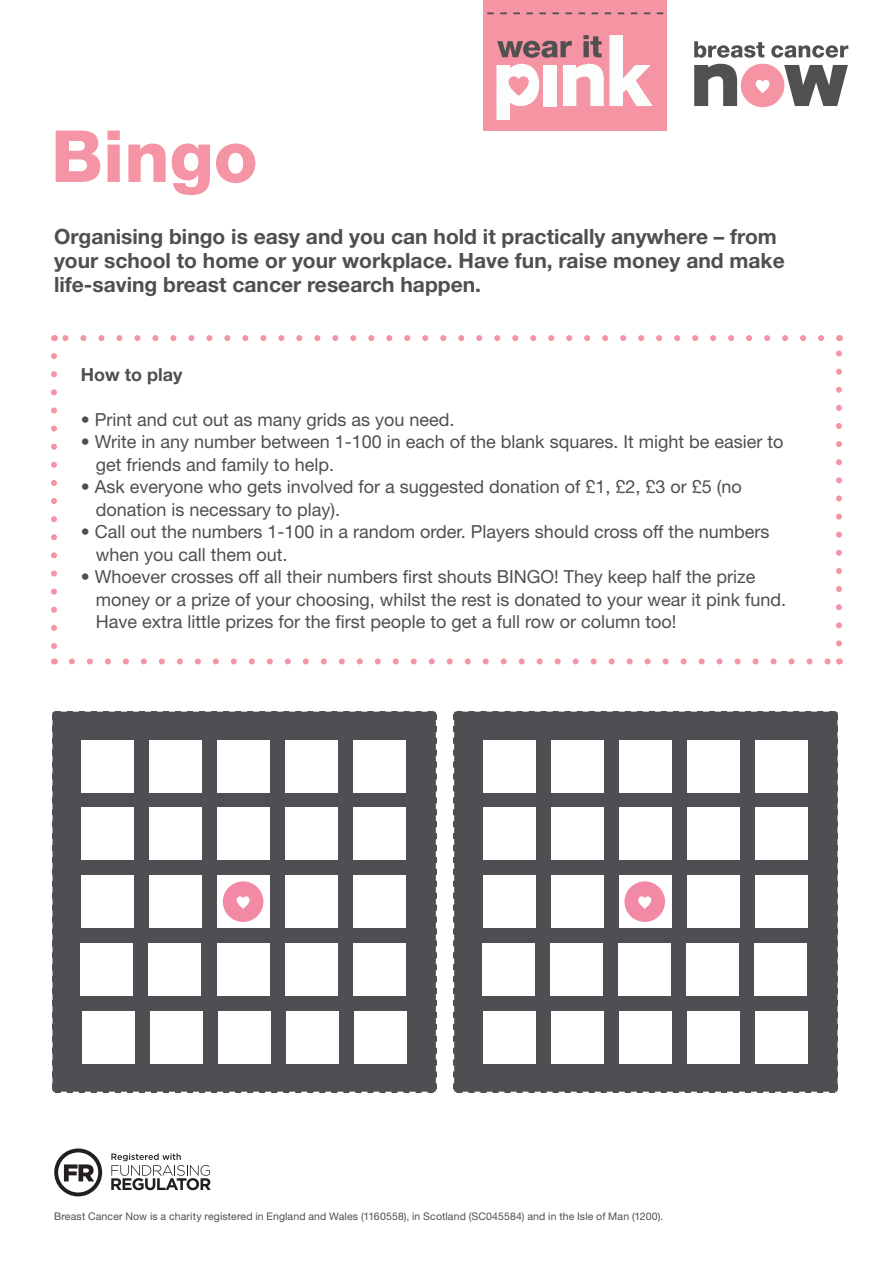
<style>
.page{position:relative;width:893px;height:1263px;background:#fff}
.page>*{position:absolute;margin:0;border:0;box-sizing:border-box;transform-origin:0 0}
.t1{font:800 72px "Helvetica Neue LT Std";color:#f594a4}
.t2{font:700 21px/24px "Helvetica Neue LT Std";color:#4f4f53}
.t3{font:18px/22.5px "Helvetica Neue LT Std";color:#4f4f53}
.t4{font:700 18px "Helvetica Neue LT Std";color:#4f4f53}
.t5{font:10.5px "Helvetica Neue LT Std";letter-spacing:.015em;color:#4f4f53}
</style>
<div class="page">
<div style="left:483px;top:0;width:184px;height:131px;background:#f594a3"></div>
<svg style="left:694px;top:41px;width:70px;height:17px"></svg>
<svg style="left:771px;top:45px;width:77px;height:13px"></svg>
<svg style="left:694px;top:64px;width:154px;height:43px"></svg>
<svg style="left:496px;top:35px;width:157px;height:85px"></svg>
<svg style="left:487px;top:12px;width:7px;height:2px"></svg>
<svg style="left:500px;top:12px;width:7px;height:2px"></svg>
<svg style="left:513px;top:12px;width:7px;height:2px"></svg>
<svg style="left:526px;top:12px;width:7px;height:2px"></svg>
<svg style="left:539px;top:12px;width:7px;height:2px"></svg>
<svg style="left:552px;top:12px;width:7px;height:2px"></svg>
<svg style="left:566px;top:12px;width:6px;height:2px"></svg>
<svg style="left:579px;top:12px;width:6px;height:2px"></svg>
<svg style="left:592px;top:12px;width:6px;height:2px"></svg>
<svg style="left:605px;top:12px;width:6px;height:2px"></svg>
<svg style="left:618px;top:12px;width:6px;height:2px"></svg>
<svg style="left:631px;top:12px;width:6px;height:2px"></svg>
<svg style="left:644px;top:12px;width:6px;height:2px"></svg>
<svg style="left:657px;top:12px;width:6px;height:2px"></svg>
<div style="left:52px;top:711px;width:385px;height:382px;background:#4f4f53"></div>
<div style="left:82px;top:740px;width:52px;height:52px;background:#fff"></div>
<div style="left:150px;top:740px;width:52px;height:52px;background:#fff"></div>
<div style="left:218px;top:740px;width:52px;height:52px;background:#fff"></div>
<div style="left:286px;top:740px;width:52px;height:52px;background:#fff"></div>
<div style="left:354px;top:740px;width:52px;height:52px;background:#fff"></div>
<div style="left:81px;top:808px;width:53px;height:52px;background:#fff"></div>
<div style="left:149px;top:808px;width:53px;height:52px;background:#fff"></div>
<div style="left:217px;top:808px;width:53px;height:52px;background:#fff"></div>
<div style="left:285px;top:808px;width:53px;height:52px;background:#fff"></div>
<div style="left:353px;top:808px;width:53px;height:52px;background:#fff"></div>
<div style="left:81px;top:875px;width:53px;height:53px;background:#fff"></div>
<div style="left:149px;top:875px;width:53px;height:53px;background:#fff"></div>
<div style="left:217px;top:875px;width:53px;height:53px;background:#fff"></div>
<div style="left:285px;top:875px;width:53px;height:53px;background:#fff"></div>
<div style="left:353px;top:875px;width:53px;height:53px;background:#fff"></div>
<div style="left:81px;top:943px;width:52px;height:53px;background:#fff"></div>
<div style="left:149px;top:943px;width:52px;height:53px;background:#fff"></div>
<div style="left:217px;top:943px;width:52px;height:53px;background:#fff"></div>
<div style="left:285px;top:943px;width:52px;height:53px;background:#fff"></div>
<div style="left:353px;top:943px;width:52px;height:53px;background:#fff"></div>
<div style="left:82px;top:1011px;width:52px;height:52px;background:#fff"></div>
<div style="left:150px;top:1011px;width:52px;height:52px;background:#fff"></div>
<div style="left:218px;top:1011px;width:52px;height:52px;background:#fff"></div>
<div style="left:286px;top:1011px;width:52px;height:52px;background:#fff"></div>
<div style="left:354px;top:1011px;width:52px;height:52px;background:#fff"></div>
<svg style="left:223px;top:881px;width:40px;height:41px"></svg>
<div style="left:453px;top:711px;width:385px;height:382px;background:#4f4f53"></div>
<div style="left:483px;top:740px;width:53px;height:52px;background:#fff"></div>
<div style="left:551px;top:740px;width:53px;height:52px;background:#fff"></div>
<div style="left:619px;top:740px;width:53px;height:52px;background:#fff"></div>
<div style="left:687px;top:740px;width:53px;height:52px;background:#fff"></div>
<div style="left:755px;top:740px;width:53px;height:52px;background:#fff"></div>
<div style="left:483px;top:808px;width:52px;height:52px;background:#fff"></div>
<div style="left:551px;top:808px;width:52px;height:52px;background:#fff"></div>
<div style="left:619px;top:808px;width:52px;height:52px;background:#fff"></div>
<div style="left:687px;top:808px;width:52px;height:52px;background:#fff"></div>
<div style="left:755px;top:808px;width:52px;height:52px;background:#fff"></div>
<div style="left:483px;top:875px;width:52px;height:53px;background:#fff"></div>
<div style="left:551px;top:875px;width:52px;height:53px;background:#fff"></div>
<div style="left:619px;top:875px;width:52px;height:53px;background:#fff"></div>
<div style="left:687px;top:875px;width:52px;height:53px;background:#fff"></div>
<div style="left:755px;top:875px;width:52px;height:53px;background:#fff"></div>
<div style="left:482px;top:943px;width:53px;height:53px;background:#fff"></div>
<div style="left:550px;top:943px;width:53px;height:53px;background:#fff"></div>
<div style="left:618px;top:943px;width:53px;height:53px;background:#fff"></div>
<div style="left:686px;top:943px;width:53px;height:53px;background:#fff"></div>
<div style="left:755px;top:943px;width:52px;height:53px;background:#fff"></div>
<div style="left:484px;top:1011px;width:52px;height:52px;background:#fff"></div>
<div style="left:552px;top:1011px;width:52px;height:52px;background:#fff"></div>
<div style="left:620px;top:1011px;width:52px;height:52px;background:#fff"></div>
<div style="left:688px;top:1011px;width:52px;height:52px;background:#fff"></div>
<div style="left:756px;top:1011px;width:52px;height:52px;background:#fff"></div>
<svg style="left:624px;top:881px;width:41px;height:41px"></svg>
<svg style="left:54px;top:1148px;width:48px;height:48px"></svg>
<svg style="left:111px;top:1153px;width:100px;height:37px"></svg>
<svg style="left:51px;top:356px;width:6px;height:293px"></svg>
<svg style="left:72px;top:658px;width:758px;height:6px"></svg>
<svg style="left:836px;top:350px;width:6px;height:293px"></svg>
<svg style="left:63px;top:335px;width:758px;height:6px"></svg>
<h1 class="t1" style="left:51px;top:113px;width:208px">Bingo</h1>
<p class="t2" style="left:54px;top:224px;width:732px">Organising bingo is easy and you can hold it practically anywhere – from your school to home or your workplace. Have fun, raise money and make life-saving breast cancer research happen.</p>
<p class="t4" style="left:81px;top:363px;width:103px">How to play</p>
<p class="t3" style="left:81px;top:408px;width:375px">• Print and cut out as many grids as you need.</p>
<p class="t3" style="left:96px;top:430px;width:689px;text-indent:-15px">• Write in any number between 1-100 in each of the blank squares. It might be easier to get friends and family to help.</p>
<p class="t3" style="left:96px;top:475px;width:648px;text-indent:-15px">• Ask everyone who gets involved for a suggested donation of £1, £2, £3 or £5 (no donation is necessary to play).</p>
<p class="t3" style="left:96px;top:520px;width:675px;text-indent:-15px">• Call out the numbers 1-100 in a random order. Players should cross off the numbers when you call them out.</p>
<p class="t3" style="left:96px;top:565px;width:692px;text-indent:-15px">• Whoever crosses off all their numbers first shouts BINGO! They keep half the prize money or a prize of your choosing, whilst the rest is donated to your wear it pink fund.<br>Have extra little prizes for the first people to get a full row or column too!</p>
<p class="t5" style="left:54px;top:1210px;width:611px">Breast Cancer Now is a charity registered in England and Wales (1160558), in Scotland (SC045584) and in the Isle of Man (1200).</p>
</div>
